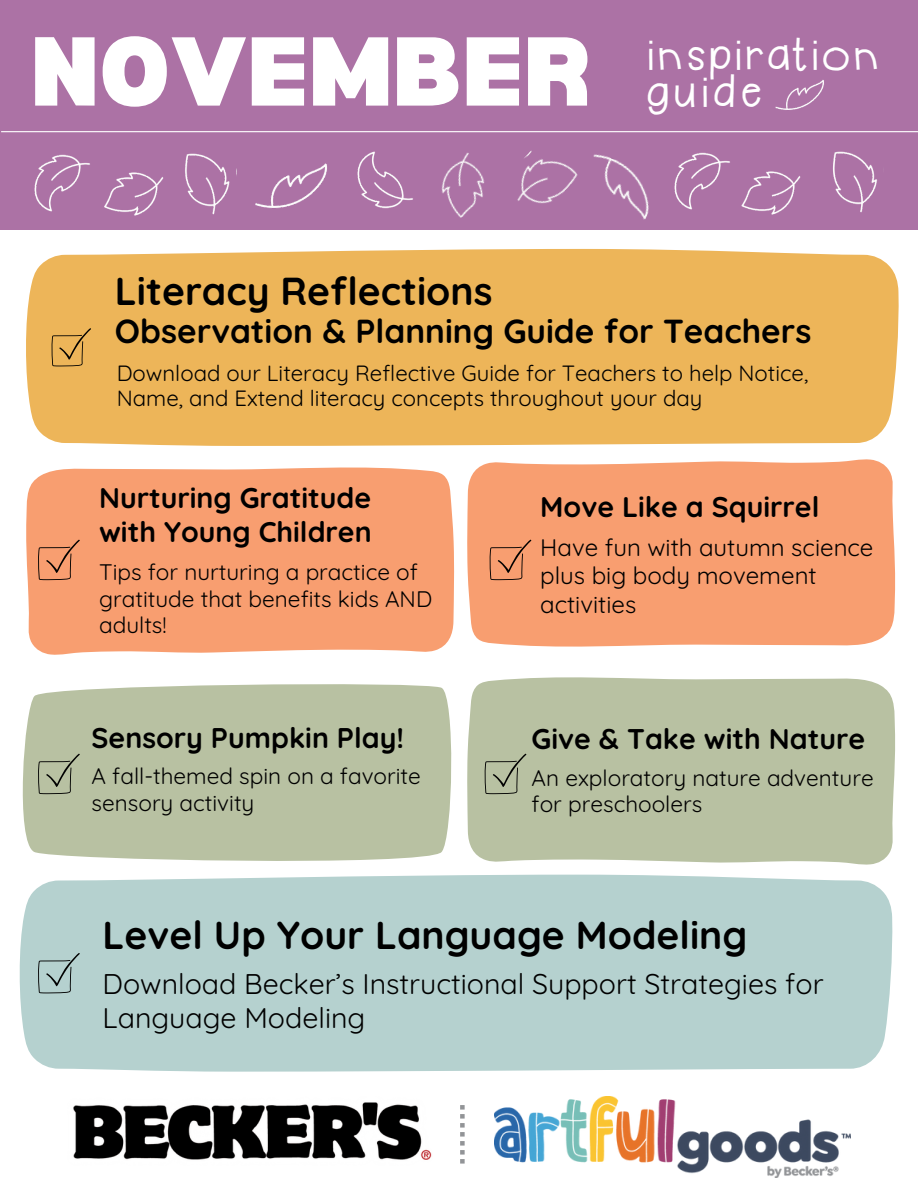
<style>
.page{position:relative;width:918px;height:1188px;background:#fff}
.page>*{position:absolute;margin:0;border:0;box-sizing:border-box;transform-origin:0 0}
.t1{font:900 95.55px "Bernoru";color:#fff}
.t2{font:42.75px "Hello Palazzo";letter-spacing:.085em;color:#fff}
.t3{font:700 39px "Quicksand";color:#000}
.t4{font:700 33.3px "Quicksand";color:#000}
.t5{font:700 28.5px/33.8px "Quicksand";color:#000}
.t6{font:28.5px/33.8px "Quicksand";color:#000}
.t7{font:24px/28.8px "Quicksand";color:#000}
.t8{font:22.5px/26.2px "Quicksand";color:#000}
.t9{font:22.05px/25.8px "Quicksand";color:#000}
</style>
<div class="page">
<div style="left:0;top:0;width:918px;height:230px;background:#ac72a5"></div>
<img style="left:494px;top:1096px;width:357px;height:81px">
<svg style="left:460px;top:1105px;width:5px;height:59px"></svg>
<img style="left:73px;top:1102px;width:359px;height:58px">
<hr style="left:1px;top:131px;width:917px;height:1px;background:#fff">
<div style="left:26px;top:249px;width:873px;height:197px;background:#edb559"></div>
<svg style="left:51px;top:328px;width:40px;height:38px;background:#d2a04f"></svg>
<div style="left:26px;top:467px;width:428px;height:188px;background:#f89e70"></div>
<div style="left:467px;top:459px;width:428px;height:188px;background:#f89e70"></div>
<svg style="left:489px;top:540px;width:42px;height:40px;background:#db8b62"></svg>
<div style="left:22px;top:684px;width:430px;height:177px;background:#b8c1a2"></div>
<svg style="left:38px;top:754px;width:42px;height:40px;background:#a2aa8f"></svg>
<div style="left:467px;top:677px;width:428px;height:188px;background:#b8c1a2"></div>
<svg style="left:484px;top:754px;width:43px;height:40px;background:#a3ab8f"></svg>
<svg style="left:38px;top:540px;width:42px;height:40px;background:#db8b62"></svg>
<div style="left:19px;top:875px;width:874px;height:197px;background:#b5d1cf"></div>
<svg style="left:38px;top:953px;width:47px;height:46px;background:#a4bebc"></svg>
<img style="left:833px;top:151px;width:44px;height:62px">
<img style="left:775px;top:80px;width:49px;height:30px">
<img style="left:593px;top:154px;width:56px;height:66px">
<img style="left:517px;top:150px;width:61px;height:54px">
<img style="left:255px;top:163px;width:72px;height:45px">
<img style="left:185px;top:153px;width:45px;height:62px">
<img style="left:34px;top:154px;width:56px;height:58px">
<img style="left:104px;top:172px;width:60px;height:44px">
<img style="left:357px;top:151px;width:56px;height:58px">
<img style="left:441px;top:152px;width:44px;height:66px">
<img style="left:674px;top:152px;width:56px;height:58px">
<img style="left:741px;top:171px;width:60px;height:44px">
<p class="t1" style="left:31px;top:17px;width:562px">NOVEMBER</p>
<h1 class="t2" style="left:647px;top:24px;width:232px">inspiration</h1>
<h1 class="t2" style="left:647px;top:61px;width:116px">guide</h1>
<p class="t3" style="left:115px;top:266px;width:379px">Literacy Reflections</p>
<p class="t4" style="left:115px;top:310px;width:698px">Observation &amp; Planning Guide for Teachers</p>
<p class="t9" style="left:117px;top:359px;width:693px">Download our Literacy Reflective Guide for Teachers to help Notice,<br>Name, and Extend literacy concepts throughout your day</p>
<h4 class="t5" style="left:99px;top:481px;width:274px">Nurturing Gratitude with Young Children</h4>
<p class="t8" style="left:99px;top:558px;width:335px;line-height:26.8px">Tips for nurturing a practice of gratitude that benefits kids AND adults!</p>
<p class="t5" style="left:92px;top:720px;width:314px">Sensory Pumpkin Play!</p>
<p class="t8" style="left:92px;top:763px;width:331px">A fall-themed spin on a favorite sensory activity</p>
<h3 class="t5" style="left:540px;top:489px;width:281px">Move Like a Squirrel</h3>
<p class="t7" style="left:540px;top:532px;width:335px">Have fun with autumn science plus big body movement activities</p>
<p class="t5" style="left:532px;top:722px;width:335px">Give &amp; Take with Nature</p>
<p class="t8" style="left:532px;top:764px;width:344px">An exploratory nature adventure for preschoolers</p>
<p class="t3" style="left:103px;top:910px;width:646px">Level Up Your Language Modeling</p>
<p class="t6" style="left:103px;top:966px;width:723px">Download Becker’s Instructional Support Strategies for<br>Language Modeling</p>
</div>
